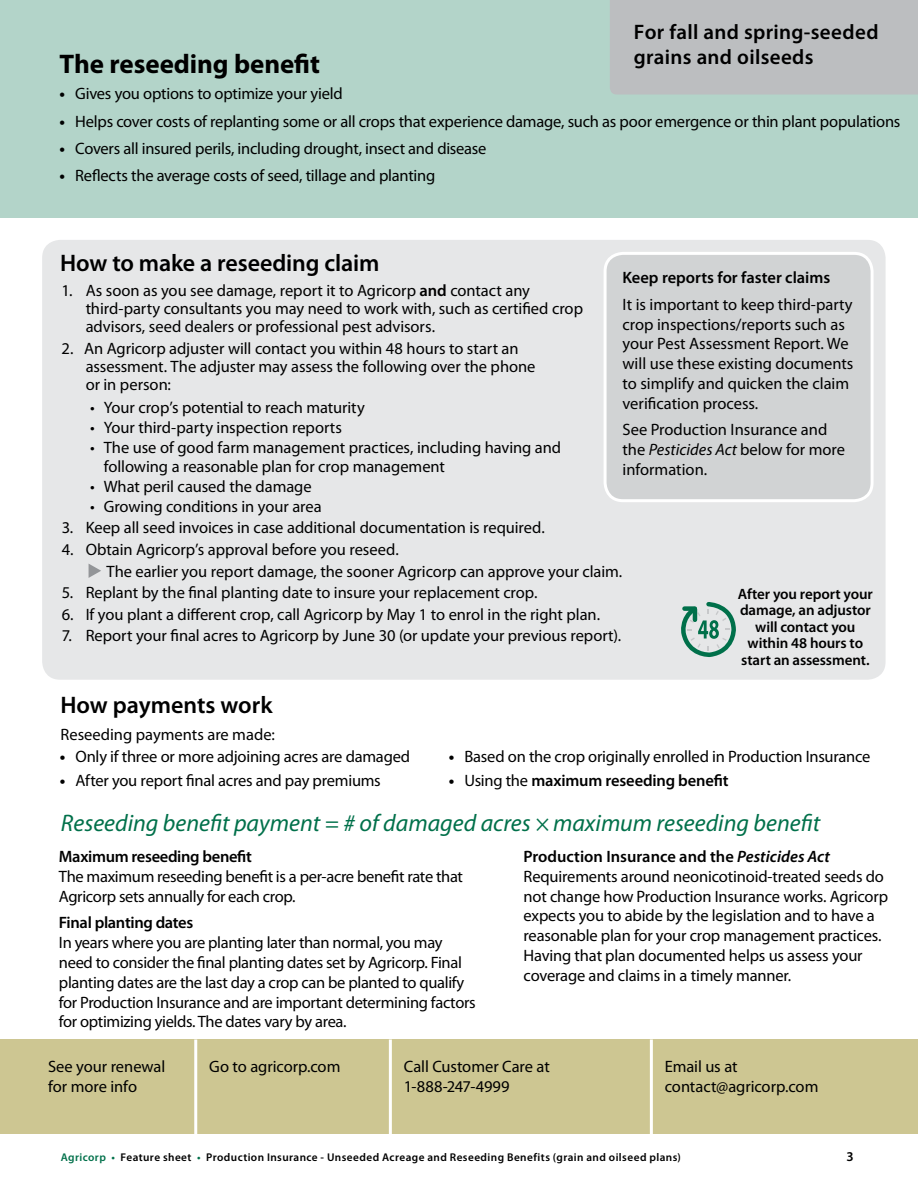
<style>
.page{position:relative;width:918px;height:1188px;background:#fff}
.page>*{position:absolute;margin:0;border:0;box-sizing:border-box;transform-origin:0 0}
.t1{font:700 27px "Myriad Pro";letter-spacing:-.005em;color:#000}
.t2{font:italic 24px "Myriad Pro";color:#00704a}
.t3{font:600 24px "Myriad Pro";letter-spacing:-.005em;color:#000}
.t4{font:600 21px/25.2px "Myriad Pro";letter-spacing:.015em;color:#000}
.t5{font:16.5px/19.8px "Myriad Pro";letter-spacing:-.01em;color:#000}
.t6{font:600 16.5px "Myriad Pro";letter-spacing:-.015em;color:#000}
.t7{font:600 15px/16.5px "Myriad Pro";letter-spacing:-.01em;color:#000;text-align:center}
.t8{font:600 13.5px "Myriad Pro";color:#000}
.t9{font:600 11.25px "Myriad Pro";letter-spacing:.035em;color:#000}
.s1{font-weight:700}
.s2{font-weight:600}
.s3{font-style:italic}
.s4{font-weight:400}
.s5{font-weight:600;font-style:italic}
.s6{color:#00704a}
</style>
<div class="page">
<div style="left:0;top:0;width:918px;height:217px;background:#b3d4c9"></div>
<div style="left:42px;top:240px;width:844px;height:440px;background:#e6e7e8;border-radius:18px"></div>
<div style="left:0;top:1040px;width:904px;height:94px;background:#cdc692"></div>
<hr style="left:194px;top:1040px;width:3px;height:94px;background:#fff">
<hr style="left:389px;top:1040px;width:3px;height:94px;background:#fff">
<hr style="left:650px;top:1040px;width:3px;height:94px;background:#fff">
<div style="left:610px;top:0;width:308px;height:94px;background:#bcbec0"></div>
<div style="left:605px;top:253px;width:267px;height:248px;background:#d1d3d4;border-radius:18px"></div>
<div style="left:604px;top:252px;width:270px;height:250px;border:3px solid #fff;border-radius:18px"></div>
<svg style="left:89px;top:564px;width:12px;height:14px"></svg>
<svg style="left:681px;top:602px;width:55px;height:55px"></svg>
<div style="left:684px;top:606px;width:11px;height:5px;background:#00704a"></div>
<hr style="left:693px;top:609px;width:4px;height:11px;background:#00704a">
<p class="t4" style="left:634px;top:19px;width:246px">For fall and spring-seeded grains and oilseeds</p>
<h1 class="t1" style="left:59px;top:46px;width:262px">The reseeding benefit</h1>
<p class="t5" style="left:59px;top:84px;width:285px"><span class="s1">•</span> Gives you options to optimize your yield</p>
<p class="t5" style="left:59px;top:111px;width:842px"><span class="s1">•</span> Helps cover costs of replanting some or all crops that experience damage, such as poor emergence or thin plant populations</p>
<p class="t5" style="left:59px;top:138px;width:429px"><span class="s1">•</span> Covers all insured perils, including drought, insect and disease</p>
<p class="t5" style="left:59px;top:166px;width:377px"><span class="s1">•</span> Reflects the average costs of seed, tillage and planting</p>
<h2 class="t3" style="left:60px;top:248px;width:321px">How to make a reseeding claim</h2>
<p class="t5" style="left:86px;top:281px;width:499px;line-height:18px;text-indent:-24px">1. As soon as you see damage, report it to Agricorp <span class="s2">and</span> contact any third-party consultants you may need to work with, such as certified crop advisors, seed dealers or professional pest advisors.</p>
<p class="t5" style="left:86px;top:339px;width:451px;line-height:18px;text-indent:-24px">2. An Agricorp adjuster will contact you within 48 hours to start an assessment. The adjuster may assess the following over the phone or in person:</p>
<p class="t5" style="left:90px;top:397px;width:276px">• Your crop’s potential to reach maturity</p>
<p class="t5" style="left:90px;top:417px;width:253px">• Your third-party inspection reports</p>
<p class="t5" style="left:104px;top:437px;width:459px;text-indent:-13px">• The use of good farm management practices, including having and following a reasonable plan for crop management</p>
<p class="t5" style="left:90px;top:476px;width:223px">• What peril caused the damage</p>
<p class="t5" style="left:90px;top:496px;width:233px">• Growing conditions in your area</p>
<p class="t5" style="left:62px;top:518px;width:485px">3. Keep all seed invoices in case additional documentation is required.</p>
<p class="t5" style="left:62px;top:539px;width:339px">4. Obtain Agricorp’s approval before you reseed.</p>
<p class="t5" style="left:89px;top:561px;width:534px">• The earlier you report damage, the sooner Agricorp can approve your claim.</p>
<p class="t5" style="left:62px;top:582px;width:477px">5. Replant by the final planting date to insure your replacement crop.</p>
<p class="t5" style="left:62px;top:604px;width:540px">6. If you plant a different crop, call Agricorp by May 1 to enrol in the right plan.</p>
<p class="t5" style="left:62px;top:625px;width:561px">7. Report your final acres to Agricorp by June 30 (or update your previous report).</p>
<p class="t6" style="left:623px;top:267px;width:209px">Keep reports for faster claims</p>
<p class="t5" style="left:623px;top:294px;width:233px">It is important to keep third-party crop inspections/reports such as your Pest Assessment Report. We will use these existing documents to simplify and quicken the claim verification process.</p>
<p class="t5" style="left:623px;top:420px;width:224px">See Production Insurance and the <span class="s3">Pesticides Act</span> below for more information.</p>
<p class="t7" style="left:738px;top:585px;width:137px">After you report your damage, an adjustor will contact you within 48 hours to start an assessment.</p>
<h2 class="t3" style="left:60px;top:690px;width:214px">How payments work</h2>
<p class="t5" style="left:60px;top:725px;width:216px">Reseeding payments are made:</p>
<p class="t5" style="left:60px;top:746px;width:352px"><span class="s1">•</span> Only if three or more adjoining acres are damaged</p>
<p class="t5" style="left:60px;top:770px;width:323px"><span class="s1">•</span> After you report final acres and pay premiums</p>
<p class="t5" style="left:449px;top:746px;width:423px"><span class="s1">•</span> Based on the crop originally enrolled in Production Insurance</p>
<p class="t6" style="left:449px;top:770px;width:282px"><span class="s1">•</span> <span class="s4">Using the</span> maximum reseeding benefit</p>
<h2 class="t2" style="left:61px;top:808px;width:761px">Reseeding benefit payment = # of damaged acres × maximum reseeding benefit</h2>
<p class="t6" style="left:59px;top:846px;width:195px">Maximum reseeding benefit</p>
<p class="t5" style="left:59px;top:866px;width:406px">The maximum reseeding benefit is a per-acre benefit rate that<br>Agricorp sets annually for each crop.</p>
<p class="t6" style="left:59px;top:912px;width:136px">Final planting dates</p>
<p class="t5" style="left:59px;top:932px;width:418px">In years where you are planting later than normal, you may need to consider the final planting dates set by Agricorp. Final planting dates are the last day a crop can be planted to qualify for Production Insurance and are important determining factors for optimizing yields. The dates vary by area.</p>
<p class="t5" style="left:524px;top:846px;width:366px"><span class="s2">Production Insurance and the</span> <span class="s5">Pesticides Act </span>Requirements around neonicotinoid-treated seeds do not change how Production Insurance works. Agricorp expects you to abide by the legislation and to have a reasonable plan for your crop management practices.<br>Having that plan documented helps us assess your coverage and claims in a timely manner.</p>
<p class="t5" style="left:48px;top:1056px;width:119px">See your renewal for more info</p>
<p class="t5" style="left:209px;top:1056px;width:133px">Go to agricorp.com</p>
<p class="t5" style="left:404px;top:1056px;width:148px">Call Customer Care at<br>1-888-247-4999</p>
<p class="t5" style="left:665px;top:1056px;width:155px">Email us at contact@agricorp.com</p>
<p class="t9" style="left:61px;top:1150px;width:622px"><span class="s6">Agricorp •</span> Feature sheet <span class="s6">•</span> Production Insurance - Unseeded Acreage and Reseeding Benefits (grain and oilseed plans)</p>
<p class="t8" style="left:847px;top:1148px;width:9px">3</p>
</div>
